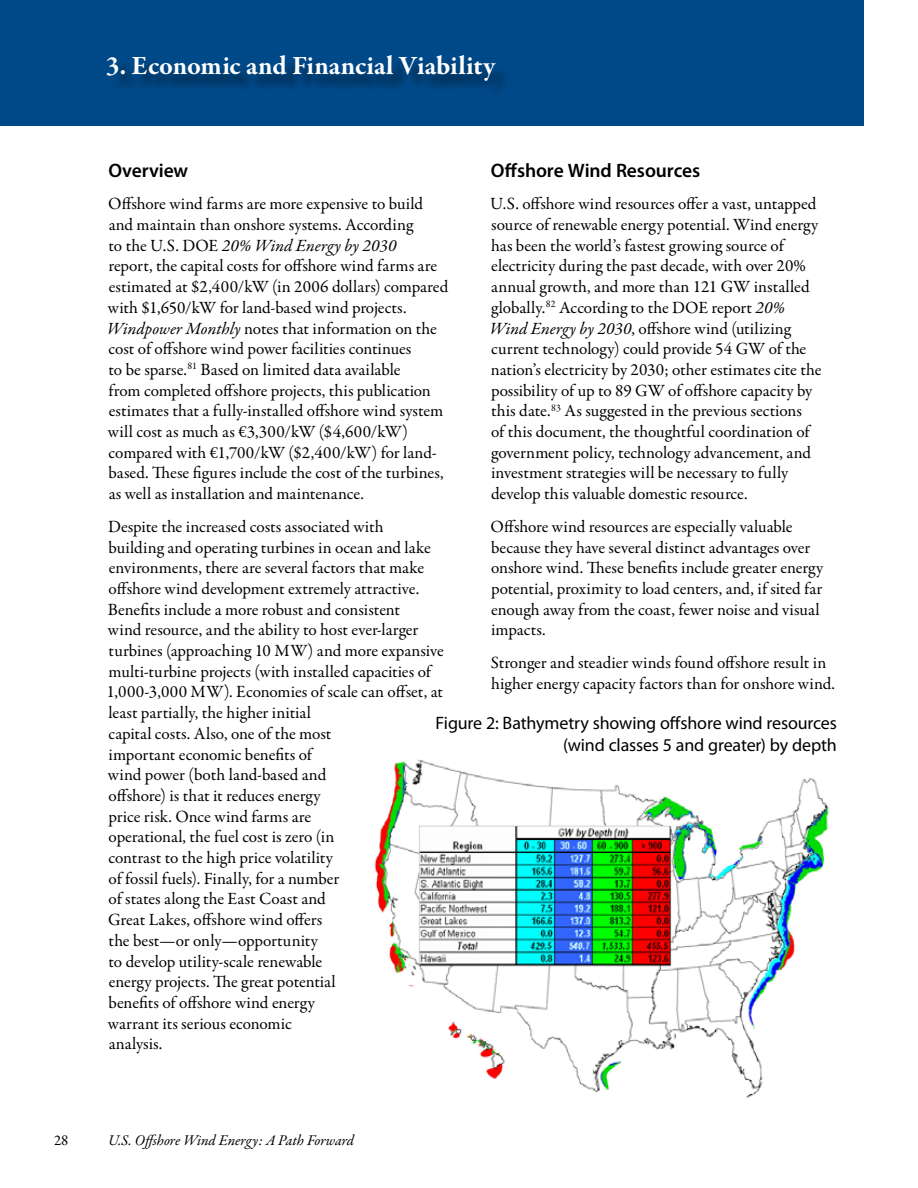
<style>
.page{position:relative;width:918px;height:1188px;background:#fff}
.page>*{position:absolute;margin:0;border:0;box-sizing:border-box;transform-origin:0 0}
.t1{font:700 27px "Garamond Premr Pro";color:#fff}
.t2{font:600 19.5px "Myriad Pro";letter-spacing:-.005em;color:#000}
.t3{font:18px/21.6px "Myriad Pro";letter-spacing:-.01em;color:#000;text-align:right}
.t4{font:17.25px/20.7px "Garamond Premr Pro";letter-spacing:-.005em;color:#000}
.t5{font:italic 15px "Garamond Premr Pro";letter-spacing:-.005em;color:#000}
.t6{font:15px "Garamond Premr Pro";color:#000}
.s1{font-style:italic}
</style>
<div class="page">
<div style="left:0;top:0;width:864px;height:126px;background:#004988"></div>
<div style="left:109px;top:57px;width:403px;height:41px;background:#000;opacity:.5"></div>
<img style="left:374px;top:760px;width:455px;height:339px">
<h1 class="t1" style="left:106px;top:49px;width:391px">3. Economic and Financial Viability</h1>
<p class="t2" style="left:491px;top:158px;width:211px">Offshore Wind Resources</p>
<p class="t4" style="left:490px;top:194px;width:333px">U.S. offshore wind resources offer a vast, untapped source of renewable energy potential. Wind energy has been the world’s fastest growing source of electricity during the past decade, with over 20% annual growth, and more than 121 GW installed globally.<sup>82</sup> According to the DOE report <span class="s1">20% Wind Energy by 2030</span>, offshore wind (utilizing current technology) could provide 54 GW of the nation’s electricity by 2030; other estimates cite the possibility of up to 89 GW of offshore capacity by this date.<sup>83</sup> As suggested in the previous sections<br>of this document, the thoughtful coordination of government policy, technology advancement, and investment strategies will be necessary to fully develop this valuable domestic resource.</p>
<p class="t4" style="left:491px;top:516px;width:334px">Offshore wind resources are especially valuable because they have several distinct advantages over onshore wind. These benefits include greater energy potential, proximity to load centers, and, if sited far enough away from the coast, fewer noise and visual impacts.</p>
<p class="t4" style="left:491px;top:653px;width:346px">Stronger and steadier winds found offshore result in higher energy capacity factors than for onshore wind.</p>
<p class="t2" style="left:108px;top:158px;width:81px">Overview</p>
<p class="t4" style="left:107px;top:194px;width:343px">Offshore wind farms are more expensive to build and maintain than onshore systems. According<br>to the U.S. DOE <span class="s1">20% Wind Energy by 2030<br></span>report, the capital costs for offshore wind farms are estimated at $2,400/kW (in 2006 dollars) compared with $1,650/kW for land-based wind projects.<br><span class="s1">Windpower Monthly</span> notes that information on the cost of offshore wind power facilities continues<br>to be sparse.<sup>81</sup> Based on limited data available<br>from completed offshore projects, this publication estimates that a fully-installed offshore wind system will cost as much as €3,300/kW ($4,600/kW) compared with €1,700/kW ($2,400/kW) for land&shy;based. These figures include the cost of the turbines, as well as installation and maintenance.</p>
<p class="t4" style="left:106px;top:516px;width:339px">Despite the increased costs associated with<br>building and operating turbines in ocean and lake environments, there are several factors that make offshore wind development extremely attractive.<br>Benefits include a more robust and consistent<br>wind resource, and the ability to host ever-larger turbines (approaching 10 MW) and more expansive multi-turbine projects (with installed capacities of 1,000-3,000 MW). Economies of scale can offset, at least partially, the higher initial<br>capital costs. Also, one of the most<br>important economic benefits of<br>wind power (both land-based and<br>offshore) is that it reduces energy<br>price risk. Once wind farms are<br>operational, the fuel cost is zero (in<br>contrast to the high price volatility<br>of fossil fuels). Finally, for a number<br>of states along the East Coast and<br>Great Lakes, offshore wind offers<br>the best—or only—opportunity<br>to develop utility-scale renewable<br>energy projects. The great potential<br>benefits of offshore wind energy<br>warrant its serious economic<br>analysis.</p>
<p class="t3" style="left:436px;top:712px;width:403px">Figure 2: Bathymetry showing offshore wind resources (wind classes 5 and greater) by depth</p>
<p class="t6" style="left:54px;top:1131px;width:16px">28</p>
<p class="t5" style="left:108px;top:1131px;width:248px">U.S. Offshore Wind Energy: A Path Forward</p>
</div>
